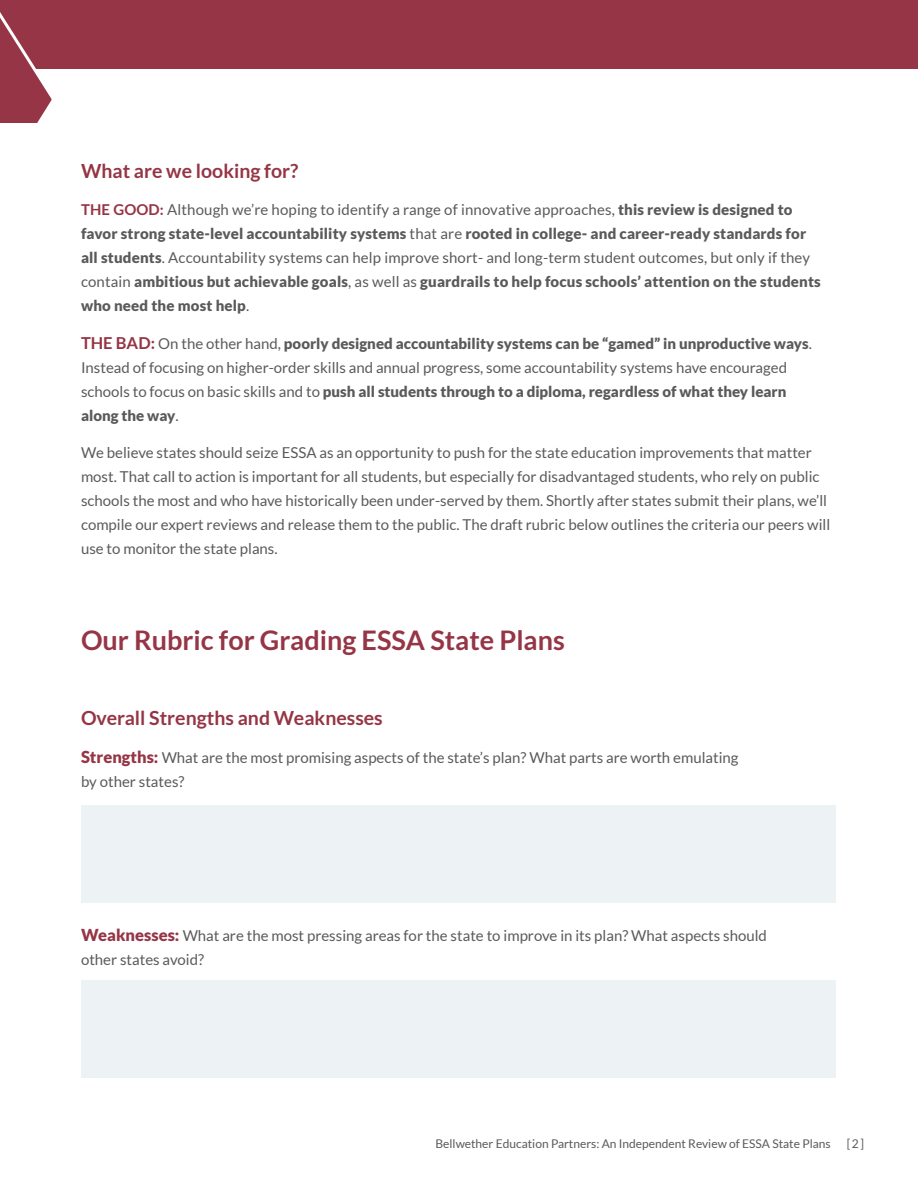
<style>
.page{position:relative;width:918px;height:1188px;background:#fff}
.page>*{position:absolute;margin:0;border:0;box-sizing:border-box;transform-origin:0 0}
.Header_1{font:700 27px "Lato";color:#953545}
.Header_1-2{font:700 19.5px "Lato";color:#953545}
.question{font:15px/24px "Lato";color:#5a5a5a}
.t1{font:900 15px/24px "Lato";letter-spacing:.01em;color:#5a5a5a}
.Folio-on_Master_Page{font:12px "Lato";color:#5a5a5a}
.s1{font-weight:700;color:#953545}
.s2{font-weight:400}
.s3{font-weight:700;font-size:16.5px;color:#953545}
.s4{font-weight:900}
.s5{font-weight:900;font-size:16.5px;color:#953545}
</style>
<div class="page">
<div style="left:56px;top:0;width:862px;height:69px;background:#953545"></div>
<svg style="left:0;top:0;width:56px;height:123px;background:#a24e5c"></svg>
<div style="left:82px;top:805px;width:754px;height:97px;background:#edf2f5"></div>
<div style="left:81px;top:980px;width:755px;height:98px;background:#edf2f5"></div>
<p class="Header_1-2" style="left:81px;top:159px;width:219px">What are we looking for?</p>
<p class="t1" style="left:81px;top:197px;width:741px"><span class="s1">THE GOOD:</span> <span class="s2">Although we’re hoping to identify a range of innovative approaches,</span> this review is designed to favor strong state-level accountability systems <span class="s2">that are</span> rooted in college- and career-ready standards for all students<span class="s2">. Accountability systems can help improve short- and long-term student outcomes, but only if they contain</span> ambitious but achievable goals<span class="s2">, as well as</span> guardrails to help focus schools’ attention on the students who need the most help<span class="s2">.</span></p>
<p class="question" style="left:81px;top:331px;width:733px"><span class="s3">THE BAD:</span> On the other hand, <span class="s4">poorly designed accountability systems can be “gamed” in unproductive ways</span>.<br>Instead of focusing on higher-order skills and annual progress, some accountability systems have encouraged schools to focus on basic skills and to <span class="s4">push all students through to a diploma, regardless of what they learn along the way</span>.</p>
<p class="question" style="left:81px;top:441px;width:751px">We believe states should seize ESSA as an opportunity to push for the state education improvements that matter most. That call to action is important for all students, but especially for disadvantaged students, who rely on public schools the most and who have historically been under-served by them. Shortly after states submit their plans, we’ll compile our expert reviews and release them to the public. The draft rubric below outlines the criteria our peers will use to monitor the state plans.</p>
<p class="Header_1" style="left:81px;top:625px;width:485px">Our Rubric for Grading ESSA State Plans</p>
<p class="Header_1-2" style="left:81px;top:707px;width:303px">Overall Strengths and Weaknesses</p>
<p class="question" style="left:81px;top:746px;width:659px"><span class="s5">Strengths:</span> What are the most promising aspects of the state’s plan? What parts are worth emulating by other states?</p>
<p class="question" style="left:81px;top:924px;width:687px"><span class="s5">Weaknesses:</span> What are the most pressing areas for the state to improve in its plan? What aspects should other states avoid?</p>
<p class="Folio-on_Master_Page" style="left:435px;top:1136px;width:397px">Bellwether Education Partners: An Independent Review of ESSA State Plans</p>
<p class="Folio-on_Master_Page" style="left:847px;top:1136px;width:19px">[2]</p>
</div>
